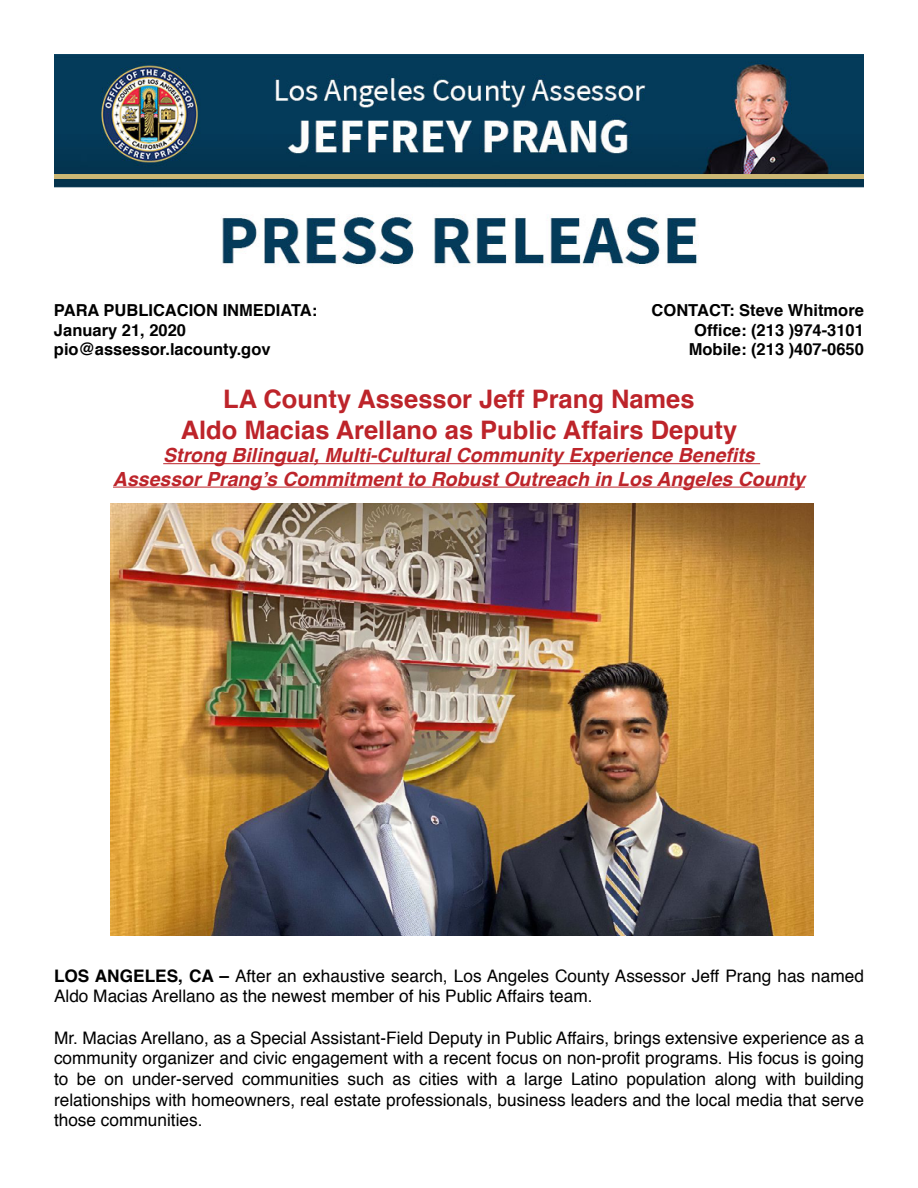
<style>
.page{position:relative;width:918px;height:1188px;background:#fff}
.page>*{position:absolute;margin:0;border:0;box-sizing:border-box;transform-origin:0 0}
.t1{font:700 25.5px/30.6px "Helvetica";color:#bd242a;text-align:center}
.t2{font:italic 700 19.5px/23.4px "Helvetica";color:#bd242a;text-align:center}
.t3{font:17.25px/20.7px "Helvetica";color:#000}
.t4{font:700 16.5px/19.8px "Helvetica";color:#000;text-align:right}
.s1{font-weight:700}
</style>
<div class="page">
<hr style="left:163px;top:463px;width:597px;height:1px;background:#bd242a">
<hr style="left:113px;top:487px;width:692px;height:1px;background:#bd242a">
<img style="left:54px;top:54px;width:810px;height:212px">
<img style="left:110px;top:504px;width:703px;height:431px">
<p class="t4" style="left:54px;top:300px;width:265px;text-align:left">PARA PUBLICACIÓN INMEDIATA:<br>January 21, 2020 pio@assessor.lacounty.gov</p>
<p class="t4" style="left:652px;top:300px;width:214px">CONTACT: Steve Whitmore<br>Office: (213 )974-3101<br>Mobile: (213 )407-0650</p>
<h1 class="t1" style="left:181px;top:384px;width:558px">LA County Assessor Jeff Prang Names<br>Aldo Macias Arellano as Public Affairs Deputy</h1>
<p class="t2" style="left:113px;top:444px;width:694px">Strong Bilingual, Multi-Cultural Community Experience Benefits<br>Assessor Prang’s Commitment to Robust Outreach in Los Angeles County</p>
<p class="t3" style="left:54px;top:966px;width:811px"><span class="s1">LOS ANGELES, CA –</span> After an exhaustive search, Los Angeles County Assessor Jeff Prang has named<br>Aldo Macias Arellano as the newest member of his Public Affairs team.</p>
<p class="t3" style="left:54px;top:1028px;width:811px;text-align:justify">Mr. Macias Arellano, as a Special Assistant-Field Deputy in Public Affairs, brings extensive experience as a community organizer and civic engagement with a recent focus on non-profit programs. His focus is going to be on under-served communities such as cities with a large Latino population along with building relationships with homeowners, real estate professionals, business leaders and the local media that serve those communities.</p>
</div>
